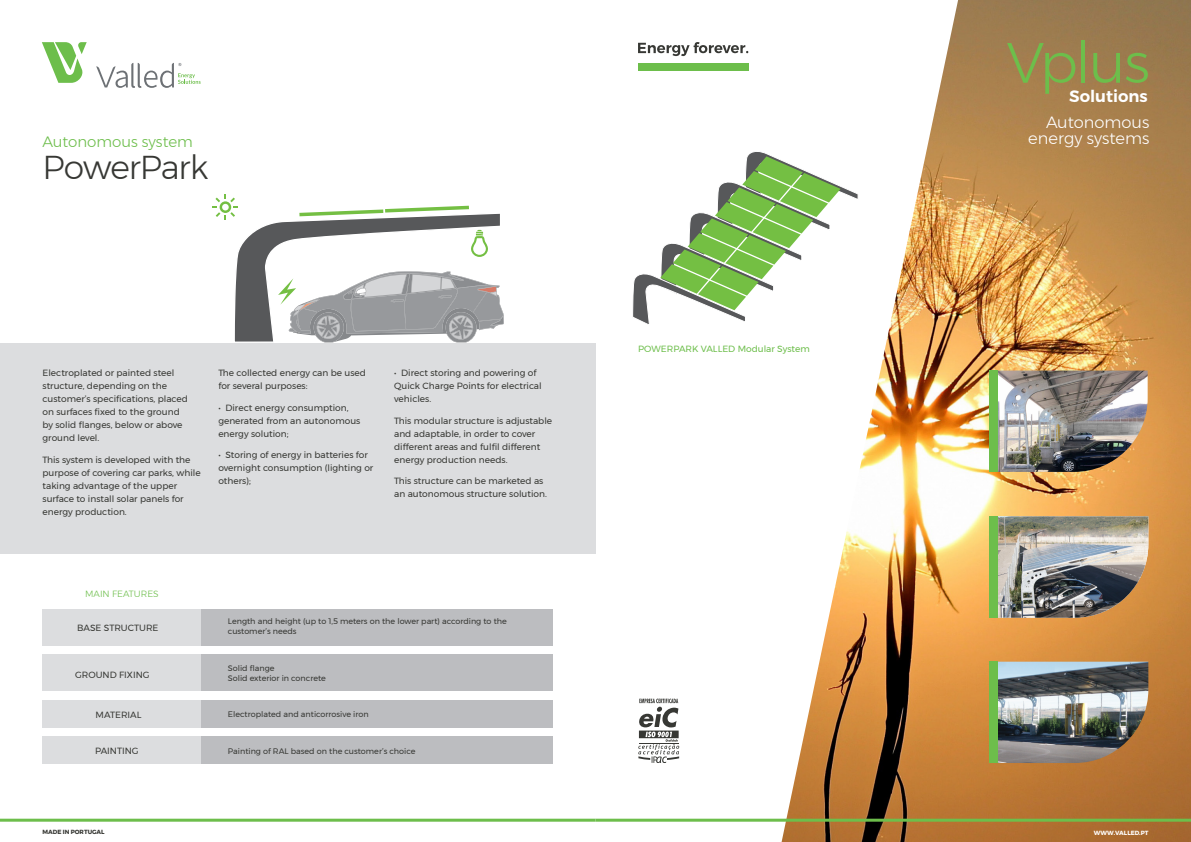
<style>
.page{position:relative;width:1191px;height:842px;background:#fff}
.page>*{position:absolute;margin:0;border:0;box-sizing:border-box;transform-origin:0 0}
.t1{font:300 56.8px "Montserrat";letter-spacing:-.04em;color:#6dbe4b}
.t2{font:300 33px "Montserrat";letter-spacing:-.03em;color:#373834}
.t3{font:600 16.5px "Montserrat";color:#fff}
.t4{font:300 16.3px/16.3px "Montserrat";color:#fff;text-align:right}
.t5{font:300 15px "Montserrat";color:#6dbe4b}
.t6{font:9px/13px "Montserrat";color:#373834}
.t7{font:9px "Montserrat";color:#6dbe4b}
.t8{font:300 9px "Montserrat";color:#6dbe4b}
.t9{font:8px/10px "Montserrat";color:#373834}
.t10{font:700 6px "Montserrat";color:#373834}
.t11{font:700 6px "Montserrat";color:#fff}
</style>
<div class="page">
<img style="left:780px;top:0;width:411px;height:842px">
<svg style="left:42px;top:42px;width:45px;height:41px"></svg>
<svg style="left:96px;top:63px;width:105px;height:25px"></svg>
<div style="left:0;top:343px;width:595px;height:211px;background:#dcdddf"></div>
<img style="left:997px;top:371px;width:150px;height:101px">
<div style="left:988px;top:371px;width:9px;height:101px;background:#6dbe4b"></div>
<img style="left:997px;top:516px;width:151px;height:102px">
<div style="left:988px;top:516px;width:9px;height:102px;background:#6dbe4b"></div>
<img style="left:998px;top:662px;width:150px;height:101px">
<div style="left:989px;top:662px;width:9px;height:101px;background:#6dbe4b"></div>
<svg style="left:638px;top:699px;width:41px;height:64px"></svg>
<svg style="left:212px;top:195px;width:292px;height:148px"></svg>
<div style="left:43px;top:609px;width:158px;height:36px;background:#dcdddf"></div>
<div style="left:201px;top:609px;width:352px;height:36px;background:#bcbdc0"></div>
<div style="left:43px;top:655px;width:158px;height:36px;background:#dcdddf"></div>
<div style="left:201px;top:655px;width:352px;height:36px;background:#bcbdc0"></div>
<div style="left:43px;top:700px;width:158px;height:27px;background:#dcdddf"></div>
<div style="left:201px;top:700px;width:352px;height:27px;background:#bcbdc0"></div>
<div style="left:43px;top:736px;width:158px;height:28px;background:#dcdddf"></div>
<div style="left:201px;top:736px;width:352px;height:28px;background:#bcbdc0"></div>
<svg style="left:632px;top:150px;width:226px;height:176px"></svg>
<hr style="left:595px;top:819px;width:596px;height:3px;background:#6dbe4b">
<hr style="left:0;top:819px;width:595px;height:3px;background:#6dbe4b">
<div style="left:638px;top:63px;width:110px;height:7px;background:#6dbe4b"></div>
<svg style="left:638px;top:42px;width:110px;height:14px"></svg>
<h3 class="t5" style="left:43px;top:130px;width:152px">Autonomous system</h3>
<h2 class="t2" style="left:43px;top:143px;width:167px">PowerPark</h2>
<p class="t6" style="left:43px;top:366px;width:147px">Electroplated or painted steel structure, depending on the customer’s specifications, placed on surfaces fixed to the ground by solid flanges, below or above ground level.</p>
<p class="t6" style="left:43px;top:453px;width:160px">This system is developed with the purpose of covering car parks, while taking advantage of the upper surface to install solar panels for energy production.</p>
<p class="t6" style="left:218px;top:366px;width:149px">The collected energy can be used for several purposes:</p>
<p class="t6" style="left:218px;top:401px;width:144px">• Direct energy consumption, generated from an autonomous energy solution;</p>
<p class="t6" style="left:218px;top:448px;width:156px">• Storing of energy in batteries for overnight consumption (lighting or others);</p>
<p class="t6" style="left:394px;top:366px;width:149px">• Direct storing and powering of<br>Quick Charge Points for electrical vehicles.</p>
<p class="t6" style="left:394px;top:414px;width:160px">This modular structure is adjustable and adaptable, in order to cover different areas and fulfil different energy production needs.</p>
<p class="t6" style="left:394px;top:474px;width:154px">This structure can be marketed as an autonomous structure solution.</p>
<p class="t8" style="left:85px;top:587px;width:75px">MAIN FEATURES</p>
<p class="t6" style="left:77px;top:621px;width:83px">BASE STRUCTURE</p>
<p class="t9" style="left:228px;top:616px;width:280px">Length and height (up to 1,5 meters on the lower part) according to the customer’s needs</p>
<p class="t6" style="left:75px;top:668px;width:76px">GROUND FIXING</p>
<p class="t9" style="left:228px;top:663px;width:100px">Solid flange<br>Solid exterior in concrete</p>
<p class="t6" style="left:96px;top:708px;width:47px">MATERIAL</p>
<p class="t9" style="left:228px;top:709px;width:142px">Electroplated and anticorrosive iron</p>
<p class="t6" style="left:95px;top:745px;width:45px">PAINTING</p>
<p class="t9" style="left:228px;top:746px;width:189px">Painting of RAL based on the customer’s choice</p>
<p class="t7" style="left:638px;top:342px;width:173px">POWERPARK VALLED Modular System</p>
<h1 class="t1" style="left:1006px;top:20px;width:145px">Vplus</h1>
<h3 class="t3" style="left:1069px;top:86px;width:80px">Solutions</h3>
<h3 class="t4" style="left:1028px;top:113px;width:123px">Autonomous energy systems</h3>
<p class="t10" style="left:43px;top:827px;width:64px">MADE IN PORTUGAL</p>
<p class="t11" style="left:1094px;top:828px;width:56px">WWW.VALLED.PT</p>
</div>
